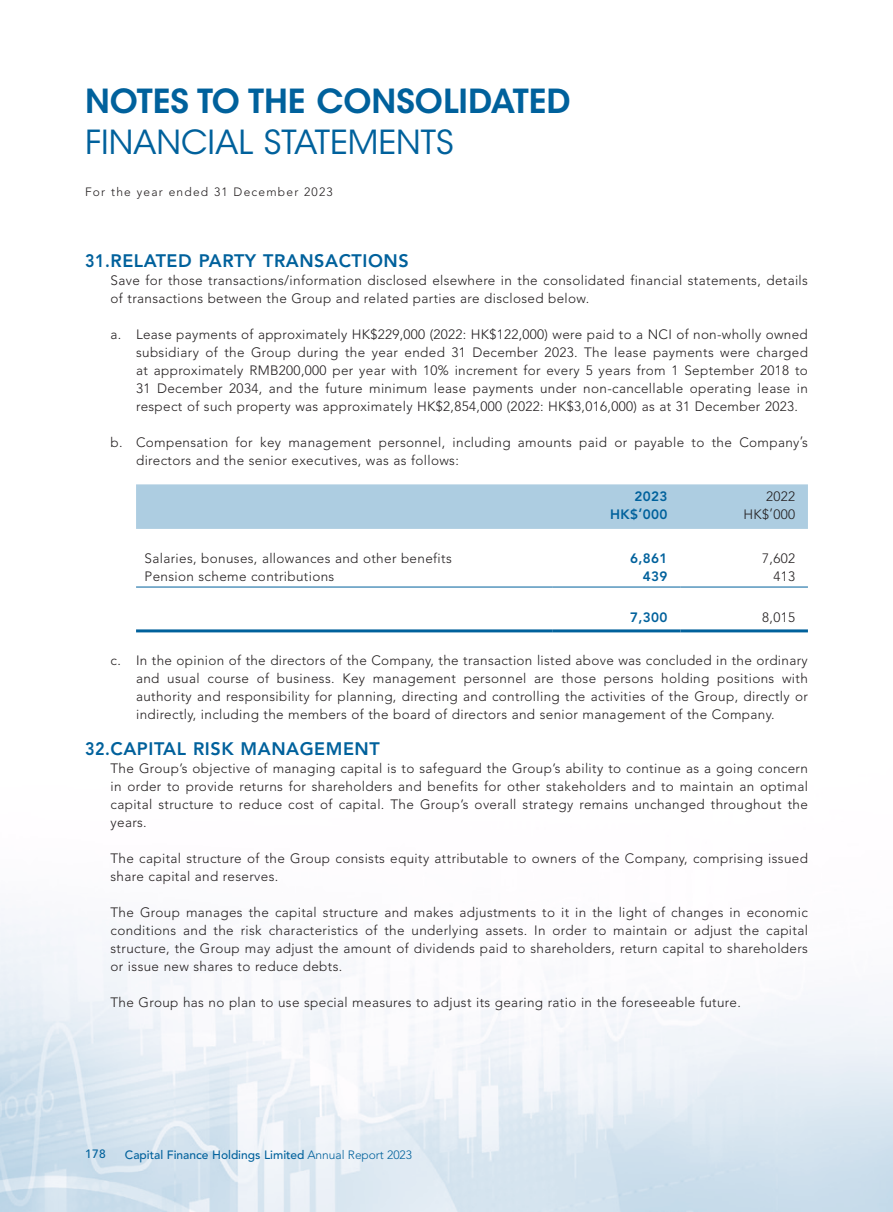
<style>
.page{position:relative;width:893px;height:1212px;background:#fff}
.page>*{position:absolute;margin:0;border:0;box-sizing:border-box;transform-origin:0 0}
.t1{font:600 33px "ITC Avant Garde Std";color:#00619c}
.t2{font:33px "ITC Avant Garde Std";color:#00619c}
.Heading_1{font:800 18px "Avenir LT Std";letter-spacing:.03em;color:#00619c;scale:.9 1}
.Body_Text{font:300 13.5px/18px "Avenir LT Std";letter-spacing:.025em;color:#231f20;text-align:justify}
.Body_Text-2{font:800 13.5px "Avenir LT Std";letter-spacing:.03em;color:#00619c}
.t3{font:500 12px "Avenir LT Std";color:#00619c}
.t4{font:300 12px "Avenir LT Std";letter-spacing:.1em;color:#231f20}
.s1{font-weight:300}
</style>
<div class="page">
<img style="left:0;top:586px;width:893px;height:626px">
<div style="left:136px;top:484px;width:672px;height:45px;background:#adcde1"></div>
<hr style="left:136px;top:587px;width:417px;height:1px;background:#00619c">
<hr style="left:553px;top:587px;width:127px;height:1px;background:#00619c">
<hr style="left:680px;top:587px;width:128px;height:1px;background:#00619c">
<hr style="left:136px;top:629px;width:417px;height:3px;background:#00619c">
<hr style="left:553px;top:629px;width:127px;height:3px;background:#00619c">
<hr style="left:680px;top:629px;width:128px;height:3px;background:#00619c">
<h1 class="t1" style="left:85px;top:80px;width:487px">NOTES TO THE CONSOLIDATED</h1>
<h1 class="t2" style="left:85px;top:122px;width:370px">FINANCIAL STATEMENTS</h1>
<p class="t4" style="left:85px;top:184px;width:249px">For the year ended 31 December 2023</p>
<p class="Heading_1" style="left:85px;top:250px;width:361px">31. RELATED PARTY TRANSACTIONS</p>
<p class="Body_Text" style="left:111px;top:271px;width:699px">Save for those transactions/information disclosed elsewhere in the consolidated financial statements, details of transactions between the Group and related parties are disclosed below.</p>
<p class="Body_Text" style="left:136px;top:325px;width:673px;text-indent:-26px">a. Lease payments of approximately HK$229,000 (2022: HK$122,000) were paid to a NCI of non-wholly owned subsidiary of the Group during the year ended 31 December 2023. The lease payments were charged at approximately RMB200,000 per year with 10% increment for every 5 years from 1 September 2018 to 31 December 2034, and the future minimum lease payments under non-cancellable operating lease in respect of such property was approximately HK$2,854,000 (2022: HK$3,016,000) as at 31 December 2023.</p>
<p class="Body_Text" style="left:136px;top:433px;width:673px;text-indent:-26px">b. Compensation for key management personnel, including amounts paid or payable to the Company’s directors and the senior executives, was as follows:</p>
<p class="Body_Text-2" style="left:634px;top:488px;width:35px">2023</p>
<p class="Body_Text" style="left:766px;top:487px;width:31px">2022</p>
<p class="Body_Text-2" style="left:610px;top:506px;width:59px">HK$’000</p>
<p class="Body_Text" style="left:743px;top:505px;width:53px">HK$’000</p>
<p class="Body_Text" style="left:145px;top:550px;width:309px">Salaries, bonuses, allowances and other benefits</p>
<p class="Body_Text-2" style="left:630px;top:551px;width:39px">6,861</p>
<p class="Body_Text" style="left:762px;top:550px;width:34px">7,602</p>
<p class="Body_Text" style="left:145px;top:568px;width:191px">Pension scheme contributions</p>
<p class="Body_Text-2" style="left:643px;top:569px;width:26px">439</p>
<p class="Body_Text" style="left:773px;top:568px;width:23px">413</p>
<p class="Body_Text-2" style="left:630px;top:609px;width:39px">7,300</p>
<p class="Body_Text" style="left:762px;top:608px;width:34px">8,015</p>
<p class="Body_Text" style="left:136px;top:651px;width:673px;text-indent:-26px">c. In the opinion of the directors of the Company, the transaction listed above was concluded in the ordinary and usual course of business. Key management personnel are those persons holding positions with authority and responsibility for planning, directing and controlling the activities of the Group, directly or indirectly, including the members of the board of directors and senior management of the Company.</p>
<p class="Heading_1" style="left:85px;top:738px;width:329px">32. CAPITAL RISK MANAGEMENT</p>
<p class="Body_Text" style="left:111px;top:759px;width:699px">The Group’s objective of managing capital is to safeguard the Group’s ability to continue as a going concern in order to provide returns for shareholders and benefits for other stakeholders and to maintain an optimal capital structure to reduce cost of capital. The Group’s overall strategy remains unchanged throughout the years.</p>
<p class="Body_Text" style="left:111px;top:849px;width:699px">The capital structure of the Group consists equity attributable to owners of the Company, comprising issued share capital and reserves.</p>
<p class="Body_Text" style="left:111px;top:903px;width:699px">The Group manages the capital structure and makes adjustments to it in the light of changes in economic conditions and the risk characteristics of the underlying assets. In order to maintain or adjust the capital structure, the Group may adjust the amount of dividends paid to shareholders, return capital to shareholders or issue new shares to reduce debts.</p>
<p class="Body_Text" style="left:111px;top:993px;width:632px">The Group has no plan to use special measures to adjust its gearing ratio in the foreseeable future.</p>
<p class="t3" style="left:85px;top:1146px;width:22px">178</p>
<p class="t3" style="left:125px;top:1148px;width:289px">Capital Finance Holdings Limited <span class="s1">Annual Report 2023</span></p>
</div>
